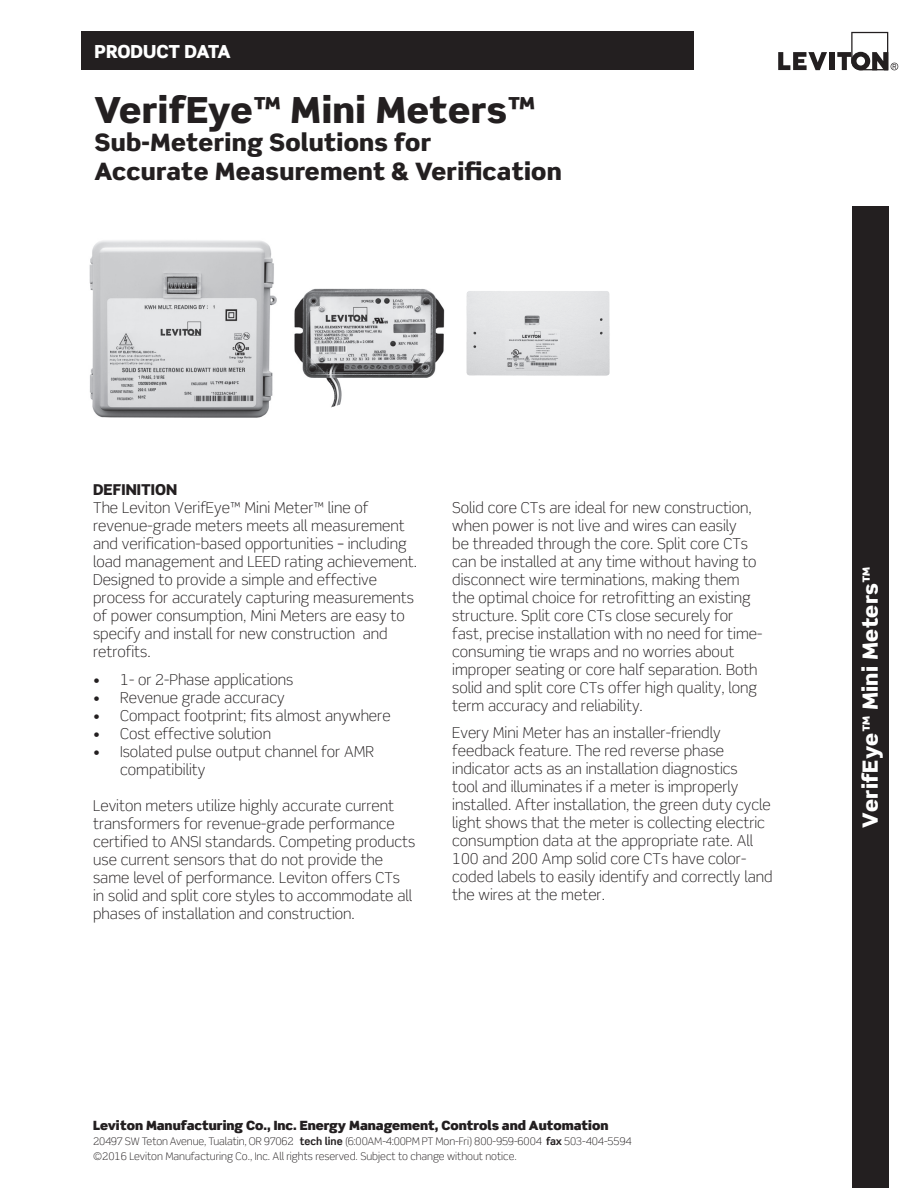
<style>
.page{position:relative;width:918px;height:1188px;background:#fff}
.page>*{position:absolute;margin:0;border:0;box-sizing:border-box;transform-origin:0 0}
.Main_Headline_BIG{font:900 36px "Scene Std";letter-spacing:.01em;color:#231f20}
.Main_Headline_BIG-2{font:900 24px/28.5px "Scene Std";letter-spacing:.01em;color:#231f20}
.Sidebar_Title{font:900 21px "Scene Std";letter-spacing:.01em;color:#fff}
.t1{font:900 18px "Scene Std";letter-spacing:-.02em;color:#fff}
.Body_Copy{font:300 15px/18px "Scene Std";color:#231f20}
.Head{font:900 15px "Scene Std";color:#231f20}
.t2{font:900 12.75px "Scene Std";color:#231f20}
.t3{font:300 10.5px "Scene Std";color:#231f20}
.s1{font-weight:700}
</style>
<div class="page">
<svg style="left:778px;top:52px;width:49px;height:18px"></svg>
<div style="left:829px;top:52px;width:5px;height:18px;background:#231f20"></div>
<svg style="left:837px;top:32px;width:61px;height:38px"></svg>
<div style="left:81px;top:32px;width:613px;height:38px;background:#231f20"></div>
<div style="left:852px;top:207px;width:36px;height:981px;background:#231f20"></div>
<img style="left:294px;top:288px;width:151px;height:120px">
<img style="left:89px;top:240px;width:188px;height:178px">
<img style="left:466px;top:291px;width:144px;height:85px">
<p class="t1" style="left:94px;top:40px;width:138px">PRODUCT DATA</p>
<p class="Main_Headline_BIG" style="left:94px;top:86px;width:442px">VerifEye™ Mini Meters™</p>
<p class="Main_Headline_BIG-2" style="left:94px;top:128px;width:469px">Sub-Metering Solutions for<br>Accurate Measurement &amp; Verification</p>
<p class="Head" style="left:93px;top:480px;width:86px">DEFINITION</p>
<p class="Body_Copy" style="left:93px;top:499px;width:325px">The Leviton VerifEye™ Mini Meter™ line of revenue-grade meters meets all measurement and verification-based opportunities – including load management and LEED rating achievement.<br>Designed to provide a simple and effective process for accurately capturing measurements of power consumption, Mini Meters are easy to specify and install for new construction and retrofits.</p>
<p class="Body_Copy" style="left:93px;top:670px;width:202px">• 1- or 2-Phase applications</p>
<p class="Body_Copy" style="left:93px;top:688px;width:193px">• Revenue grade accuracy</p>
<p class="Body_Copy" style="left:93px;top:706px;width:299px">• Compact footprint; fits almost anywhere</p>
<p class="Body_Copy" style="left:93px;top:724px;width:179px">• Cost effective solution</p>
<p class="Body_Copy" style="left:120px;top:742px;width:256px;text-indent:-27px">• Isolated pulse output channel for AMR compatibility</p>
<p class="Body_Copy" style="left:93px;top:796px;width:324px">Leviton meters utilize highly accurate current transformers for revenue-grade performance certified to ANSI standards. Competing products use current sensors that do not provide the same level of performance. Leviton offers CTs<br>in solid and split core styles to accommodate all phases of installation and construction.</p>
<p class="Body_Copy" style="left:452px;top:498px;width:312px">Solid core CTs are ideal for new construction, when power is not live and wires can easily<br>be threaded through the core. Split core CTs can be installed at any time without having to disconnect wire terminations, making them the optimal choice for retrofitting an existing structure. Split core CTs close securely for fast, precise installation with no need for time&shy;consuming tie wraps and no worries about improper seating or core half separation. Both solid and split core CTs offer high quality, long term accuracy and reliability.</p>
<p class="Body_Copy" style="left:452px;top:724px;width:322px">Every Mini Meter has an installer-friendly feedback feature. The red reverse phase indicator acts as an installation diagnostics<br>tool and illuminates if a meter is improperly installed. After installation, the green duty cycle light shows that the meter is collecting electric consumption data at the appropriate rate. All 100 and 200 Amp solid core CTs have color&shy;coded labels to easily identify and correctly land the wires at the meter.</p>
<p class="t2" style="left:93px;top:1117px;width:517px">Leviton Manufacturing Co., Inc. Energy Management, Controls and Automation</p>
<p class="t3" style="left:93px;top:1135px;width:540px">20497 SW Teton Avenue, Tualatin, OR 97062 <span class="s1">tech line</span> (6:00AM-4:00PM PT Mon-Fri) 800-959-6004 <span class="s1">fax</span> 503-404-5594</p>
<p class="t3" style="left:93px;top:1150px;width:425px">©2016 Leviton Manufacturing Co., Inc. All rights reserved. Subject to change without notice.</p>
<p class="Sidebar_Title" style="left:857px;top:828px;width:262px;rotate:-90deg">VerifEye™ Mini Meters™</p>
</div>
